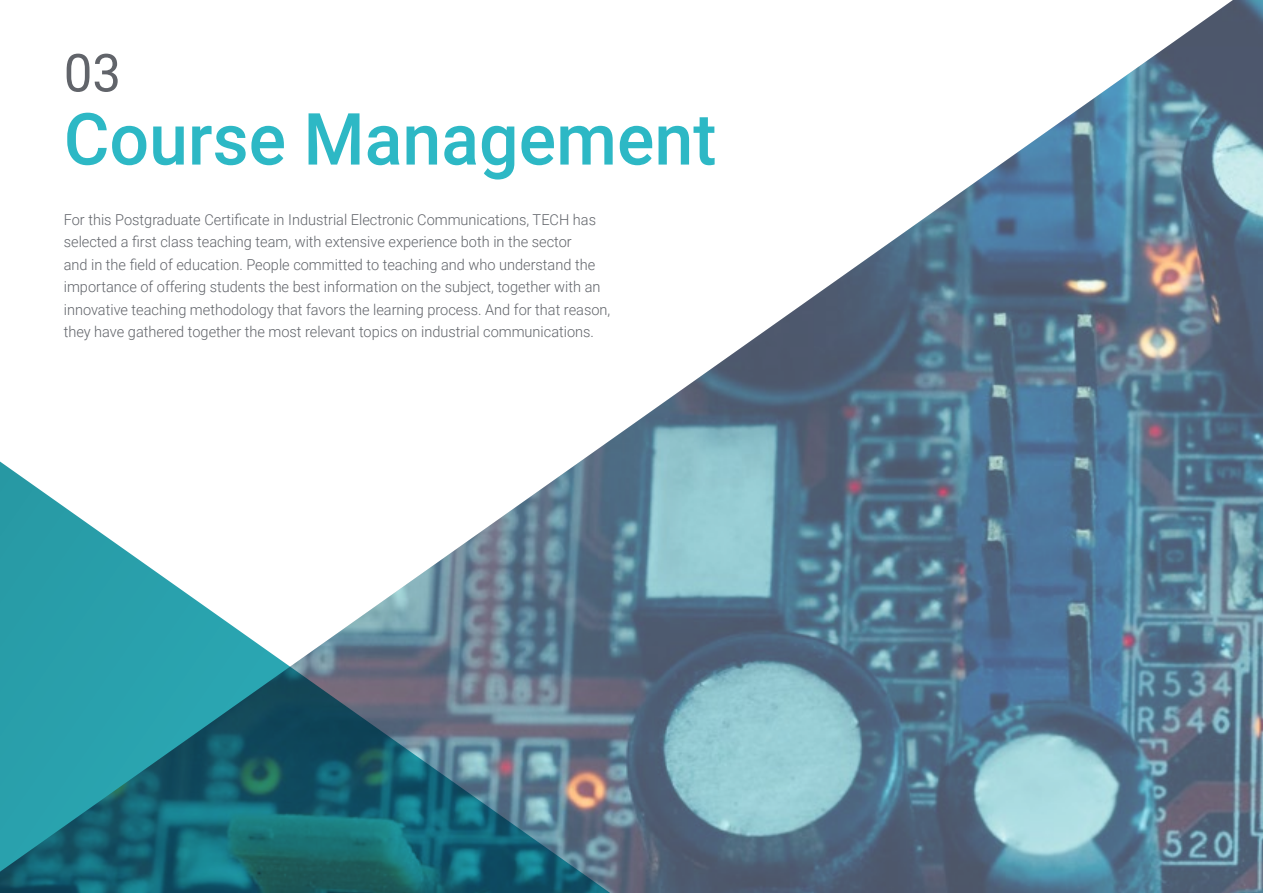
<style>
.page{position:relative;width:1263px;height:893px;background:#fff}
.page>*{position:absolute;margin:0;border:0;box-sizing:border-box;transform-origin:0 0}
.t1{font:500 72px "Roboto";color:#2db8c5}
.t2{font:52.5px "Roboto";color:#61646a}
.t3{font:300 15px/22.5px "Roboto";color:#61646a}
</style>
<div class="page">
<img style="left:602px;top:0;width:661px;height:893px">
<svg style="left:0;top:446px;width:640px;height:447px"></svg>
<h2 class="t2" style="left:64px;top:36px;width:59px">03</h2>
<h1 class="t1" style="left:64px;top:89px;width:654px">Course Management</h1>
<p class="t3" style="left:64px;top:208px;width:548px">For this Postgraduate Certificate in Industrial Electronic Communications, TECH has selected a first class teaching team, with extensive experience both in the sector<br>and in the field of education. People committed to teaching and who understand the importance of offering students the best information on the subject, together with an innovative teaching methodology that favors the learning process. And for that reason, they have gathered together the most relevant topics on industrial communications.</p>
</div>
